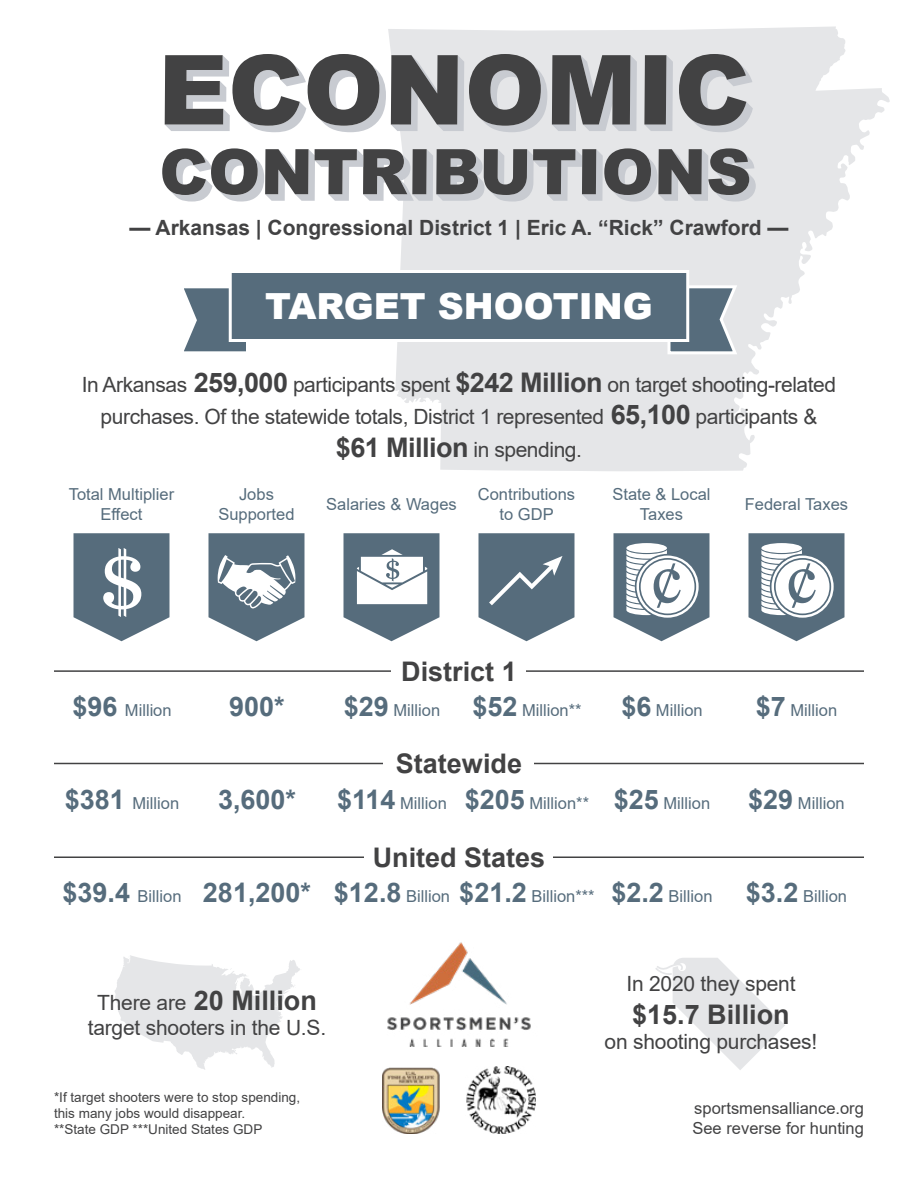
<style>
.page{position:relative;width:918px;height:1188px;background:#fff}
.page>*{position:absolute;margin:0;border:0;box-sizing:border-box;transform-origin:0 0}
.t1{font:900 36px "Arial";color:#fff}
.t2{font:700 27px "Arial";color:#424243}
.t3{font:700 27px "Arial";color:#566c7c}
.t4{font:21px/32.4px "Arial";letter-spacing:-.02em;color:#424243;text-align:center}
.t5{font:700 21px "Arial";color:#424243}
.t6{font:16.5px/19.8px "Arial";color:#566c7c;text-align:center}
.t7{font:16.5px/19.8px "Arial";color:#424243}
.t8{font:13.5px/16.2px "Arial";color:#424243}
.s1{font-weight:700;font-size:27px}
.s2{font-weight:400;font-size:21px}
</style>
<div class="page">
<svg style="left:388px;top:26px;width:502px;height:445px;fill:#e5e6e8"></svg>
<svg style="left:74px;top:533px;width:96px;height:108px"></svg>
<svg style="left:344px;top:533px;width:96px;height:108px"></svg>
<svg style="left:208px;top:533px;width:96px;height:108px"></svg>
<hr style="left:54px;top:856px;width:810px;height:2px;background:#424243">
<hr style="left:54px;top:763px;width:810px;height:1px;background:#424243">
<div style="left:384px;top:750px;width:150px;height:27px;background:#fff"></div>
<div style="left:364px;top:844px;width:190px;height:27px;background:#fff"></div>
<svg style="left:478px;top:533px;width:96px;height:108px;background:#718491"></svg>
<svg style="left:184px;top:268px;width:556px;height:89px"></svg>
<svg style="left:115px;top:955px;width:185px;height:115px"></svg>
<svg style="left:655px;top:958px;width:130px;height:112px"></svg>
<svg style="left:614px;top:533px;width:96px;height:108px"></svg>
<svg style="left:748px;top:533px;width:96px;height:108px"></svg>
<img style="left:387px;top:942px;width:144px;height:105px">
<img style="left:382px;top:1067px;width:58px;height:67px">
<img style="left:466px;top:1066px;width:70px;height:68px">
<svg style="left:165px;top:54px;width:472px;height:78px;background:#8a8a8c"></svg>
<svg style="left:644px;top:55px;width:29px;height:76px;background:#6f7072"></svg>
<svg style="left:679px;top:54px;width:74px;height:78px;background:#929395"></svg>
<svg style="left:162px;top:148px;width:594px;height:54px;background:#929295"></svg>
<hr style="left:54px;top:670px;width:810px;height:2px;background:#424243">
<div style="left:392px;top:658px;width:134px;height:27px;background:#fff"></div>
<p class="t5" style="left:129px;top:213px;width:661px">— Arkansas | Congressional District 1 | Eric A. “Rick” Crawford —</p>
<h1 class="t1" style="left:265px;top:280px;width:389px">TARGET SHOOTING</h1>
<p class="t4" style="left:82px;top:368px;width:756px">In Arkansas <span class="s1">259,000</span> participants spent <span class="s1">$242 Million</span> on target shooting-related purchases. Of the statewide totals, District 1 represented <span class="s1">65,100</span> participants &amp; <span class="s1">$61 Million</span> in spending.</p>
<p class="t6" style="left:69px;top:484px;width:107px">Total Multiplier<br>Effect</p>
<p class="t6" style="left:218px;top:484px;width:78px">Jobs<br>Supported</p>
<p class="t6" style="left:326px;top:494px;width:132px">Salaries &amp; Wages</p>
<p class="t6" style="left:478px;top:484px;width:99px">Contributions to GDP</p>
<p class="t6" style="left:612px;top:484px;width:100px">State &amp; Local<br>Taxes</p>
<p class="t6" style="left:745px;top:494px;width:105px">Federal Taxes</p>
<h2 class="t2" style="left:401px;top:652px;width:117px">District 1</h2>
<p class="t6" style="left:72px;top:700px;width:101px"><span class="s1">$96</span> Million</p>
<h2 class="t3" style="left:229px;top:687px;width:57px">900*</h2>
<p class="t6" style="left:344px;top:700px;width:239px"><span class="s1">$29</span> Million <span class="s1">$52</span> Million**</p>
<p class="t6" style="left:621px;top:700px;width:83px"><span class="s1">$6</span> Million</p>
<p class="t6" style="left:756px;top:700px;width:83px"><span class="s1">$7</span> Million</p>
<h2 class="t2" style="left:396px;top:745px;width:128px">Statewide</h2>
<p class="t6" style="left:65px;top:794px;width:116px"><span class="s1">$381</span> Million</p>
<h2 class="t3" style="left:218px;top:781px;width:80px">3,600*</h2>
<p class="t6" style="left:337px;top:794px;width:375px"><span class="s1">$114</span> Million <span class="s1">$205</span> Million** <span class="s1">$25</span> Million</p>
<p class="t6" style="left:748px;top:794px;width:98px"><span class="s1">$29</span> Million</p>
<h2 class="t2" style="left:373px;top:839px;width:174px">United States</h2>
<p class="t6" style="left:62px;top:886px;width:786px"><span class="s1">$39.4</span> Billion <span class="s1">281,200* $12.8</span> Billion <span class="s1">$21.2</span> Billion*** <span class="s1">$2.2</span> Billion <span class="s1">$3.2</span> Billion</p>
<h2 class="t2" style="left:97px;top:981px;width:221px"><span class="s2">There are</span> 20 Million</h2>
<p class="t4" style="left:88px;top:1011px;width:240px">target shooters in the U.S.</p>
<p class="t8" style="left:54px;top:1089px;width:248px">*If target shooters were to stop spending, this many jobs would disappear.<br>**State GDP ***United States GDP</p>
<p class="t4" style="left:626px;top:968px;width:171px">In 2020 they spent</p>
<h2 class="t2" style="left:632px;top:995px;width:159px">$15.7 Billion</h2>
<p class="t4" style="left:605px;top:1025px;width:214px">on shooting purchases!</p>
<p class="t7" style="left:692px;top:1098px;width:173px">sportsmensalliance.org<br>See reverse for hunting</p>
</div>
